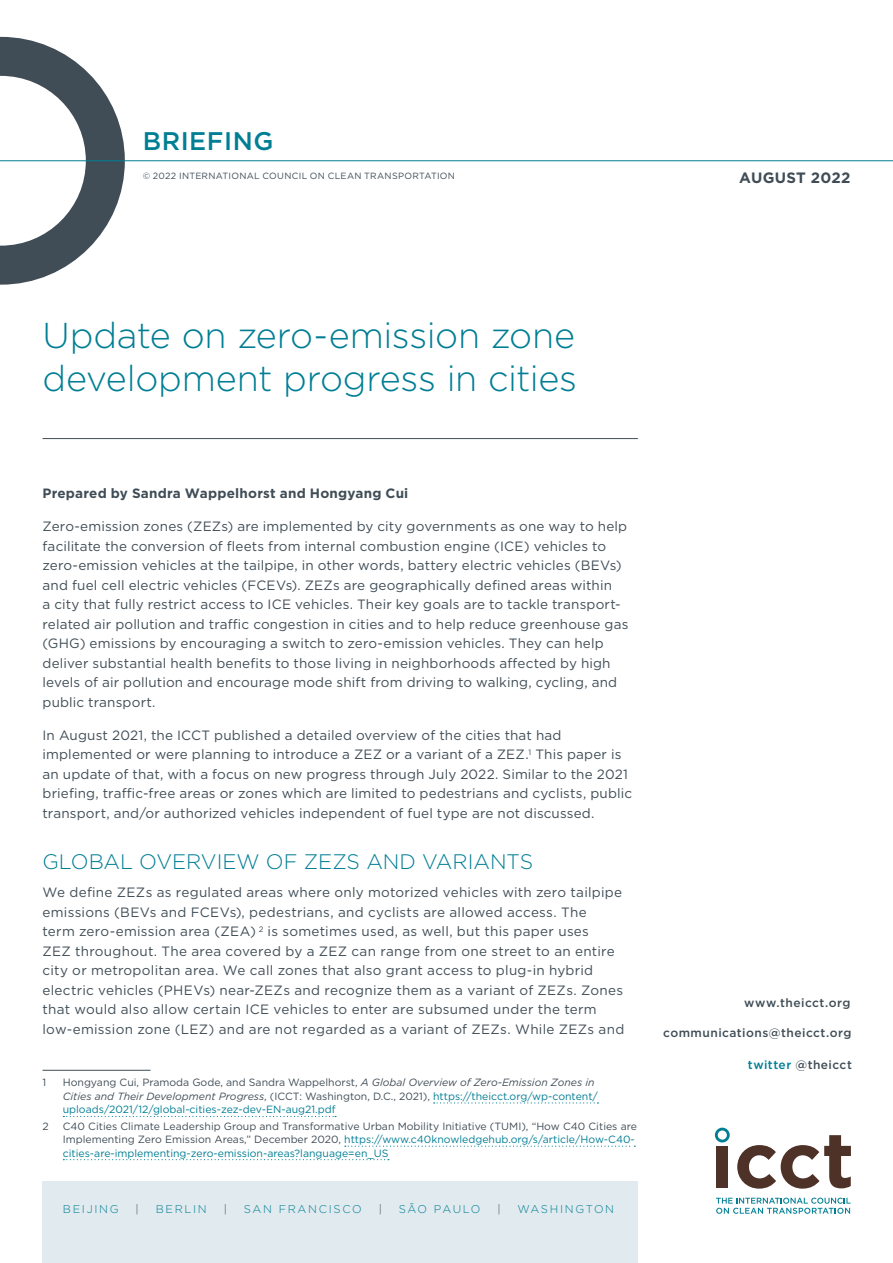
<style>
.page{position:relative;width:893px;height:1263px;background:#fff}
.page>*{position:absolute;margin:0;border:0;box-sizing:border-box;transform-origin:0 0}
.t1{font:300 36px/43.2px "Gotham";letter-spacing:-.01em;color:#007e94}
.t2{font:500 25.5px "Gotham";letter-spacing:.02em;color:#007e94}
.t3{font:300 21px "Gotham";color:#007e94}
.t4{font:700 15px "Gotham";letter-spacing:.02em;color:#404d56}
.t5{font:13.5px/19.5px "Gotham";letter-spacing:.015em;color:#404d56}
.t6{font:700 13.5px "Gotham";letter-spacing:.015em;color:#404d56}
.t7{font:500 12px "Gotham";letter-spacing:.04em;color:#404d56}
.t8{font:300 11.25px "Gotham";letter-spacing:.15em;color:#007e94}
.t9{font:300 11.25px "Gotham";letter-spacing:.115em;color:#007e94}
.t10{font:300 11.25px "Gotham";color:#404d56}
.t11{font:10.5px/13.5px "Gotham";color:#404d56}
.t12{font:10.5px/13.5px "Gotham";color:#007e94}
.t13{font:9px "Gotham";letter-spacing:.03em;color:#404d56}
.s1{color:#404d56}
.s2{font-style:italic;color:#404d56}
.s3{color:#007e94}
</style>
<div class="page">
<hr style="left:43px;top:438px;width:595px;height:1px;background:#404d56">
<hr style="left:43px;top:1070px;width:108px;height:1px;background:#404d56">
<svg style="left:434px;top:1102px;width:164px;height:1px"></svg>
<svg style="left:63px;top:1116px;width:273px;height:1px"></svg>
<svg style="left:345px;top:1145px;width:290px;height:2px"></svg>
<svg style="left:63px;top:1159px;width:326px;height:1px"></svg>
<div style="left:43px;top:1182px;width:595px;height:81px;background:#e1eaee"></div>
<svg style="left:0;top:37px;width:125px;height:248px"></svg>
<hr style="left:0;top:160px;width:893px;height:1px;background:#007e94">
<svg style="left:716px;top:1197px;width:135px;height:17px"></svg>
<div style="left:716px;top:1146px;width:12px;height:42px;background:#4e3228"></div>
<svg style="left:737px;top:1135px;width:114px;height:53px"></svg>
<svg style="left:715px;top:1128px;width:15px;height:14px"></svg>
<h2 class="t2" style="left:143px;top:124px;width:132px">BRIEFING</h2>
<p class="t13" style="left:143px;top:170px;width:314px">© 2022 INTERNATIONAL COUNCIL ON CLEAN TRANSPORTATION</p>
<p class="t4" style="left:739px;top:168px;width:113px">AUGUST 2022</p>
<h1 class="t1" style="left:43px;top:312px;width:536px">Update on zero-emission zone development progress in cities</h1>
<p class="t6" style="left:43px;top:484px;width:367px">Prepared by Sandra Wappelhorst and Hongyang Cui</p>
<p class="t5" style="left:43px;top:516px;width:587px">Zero-emission zones (ZEZs) are implemented by city governments as one way to help facilitate the conversion of fleets from internal combustion engine (ICE) vehicles to zero-emission vehicles at the tailpipe, in other words, battery electric vehicles (BEVs) and fuel cell electric vehicles (FCEVs). ZEZs are geographically defined areas within<br>a city that fully restrict access to ICE vehicles. Their key goals are to tackle transport&shy;related air pollution and traffic congestion in cities and to help reduce greenhouse gas (GHG) emissions by encouraging a switch to zero-emission vehicles. They can help deliver substantial health benefits to those living in neighborhoods affected by high levels of air pollution and encourage mode shift from driving to walking, cycling, and public transport.</p>
<p class="t5" style="left:43px;top:725px;width:591px">In August 2021, the ICCT published a detailed overview of the cities that had implemented or were planning to introduce a ZEZ or a variant of a ZEZ.<sup>1</sup> This paper is an update of that, with a focus on new progress through July 2022. Similar to the 2021 briefing, traffic-free areas or zones which are limited to pedestrians and cyclists, public transport, and/or authorized vehicles independent of fuel type are not discussed.</p>
<h3 class="t3" style="left:43px;top:848px;width:492px">GLOBAL OVERVIEW OF ZEZS AND VARIANTS</h3>
<p class="t5" style="left:43px;top:882px;width:583px">We define ZEZs as regulated areas where only motorized vehicles with zero tailpipe emissions (BEVs and FCEVs), pedestrians, and cyclists are allowed access. The<br>term zero-emission area (ZEA) <sup>2</sup> is sometimes used, as well, but this paper uses<br>ZEZ throughout. The area covered by a ZEZ can range from one street to an entire city or metropolitan area. We call zones that also grant access to plug-in hybrid electric vehicles (PHEVs) near-ZEZs and recognize them as a variant of ZEZs. Zones that would also allow certain ICE vehicles to enter are subsumed under the term low-emission zone (LEZ) and are not regarded as a variant of ZEZs. While ZEZs and</p>
<p class="t11" style="left:43px;top:1076px;width:5px">1</p>
<p class="t12" style="left:63px;top:1076px;width:537px"><span class="s1">Hongyang Cui, Pramoda Gode, and Sandra Wappelhorst,</span> <span class="s2">A Global Overview of Zero-Emission Zones in<br>Cities and Their Development Progress</span><span class="s1">, (ICCT: Washington, D.C., 2021),</span> https://theicct.org/wp-content/ uploads/2021/12/global-cities-zez-dev-EN-aug21.pdf</p>
<p class="t11" style="left:43px;top:1119px;width:8px">2</p>
<p class="t11" style="left:63px;top:1119px;width:576px">C40 Cities Climate Leadership Group and Transformative Urban Mobility Initiative (TUMI), “How C40 Cities are<br>Implementing Zero Emission Areas,” December 2020, <span class="s3">https://www.c40knowledgehub.org/s/article/How-C40- cities-are-implementing-zero-emission-areas?language=en_US</span></p>
<p class="t8" style="left:63px;top:1202px;width:57px">BEIJING</p>
<p class="t10" style="left:136px;top:1202px;width:5px">|</p>
<p class="t8" style="left:156px;top:1202px;width:53px">BERLIN</p>
<p class="t10" style="left:224px;top:1202px;width:5px">|</p>
<p class="t8" style="left:244px;top:1202px;width:120px">SAN FRANCISCO</p>
<p class="t10" style="left:379px;top:1202px;width:5px">|</p>
<p class="t9" style="left:399px;top:1202px;width:83px">SÃO PAULO</p>
<p class="t10" style="left:497px;top:1202px;width:5px">|</p>
<p class="t8" style="left:517px;top:1202px;width:98px">WASHINGTON</p>
<p class="t7" style="left:744px;top:995px;width:108px">www.theicct.org</p>
<p class="t7" style="left:663px;top:1025px;width:190px">communications@theicct.org</p>
<p class="t7" style="left:748px;top:1057px;width:105px"><span class="s3">twitter</span> @theicct</p>
</div>
